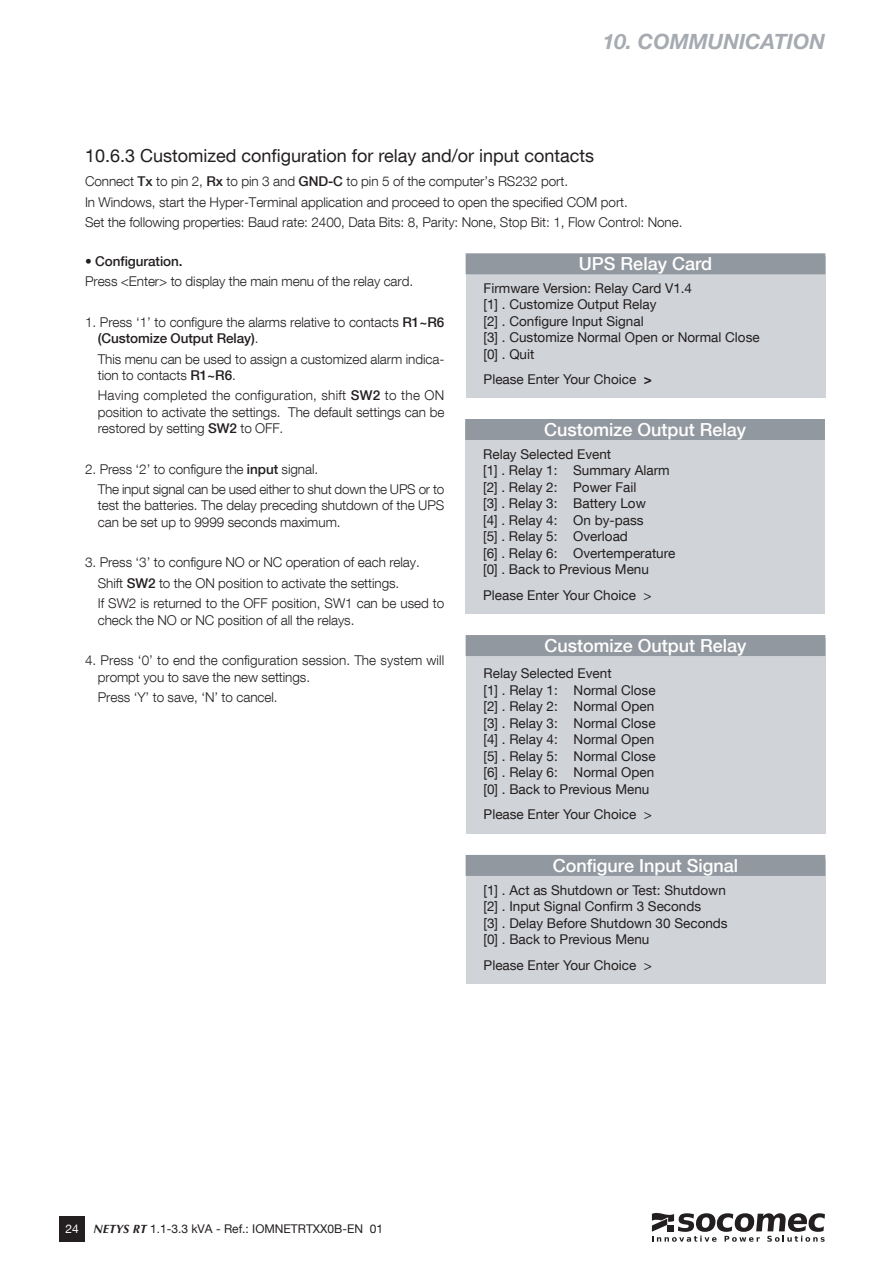
<style>
.page{position:relative;width:893px;height:1263px;background:#fff}
.page>*{position:absolute;margin:0;border:0;box-sizing:border-box;transform-origin:0 0}
.t1{font:italic 700 21px "Helvetica Neue LT Com";color:#a6abb1}
.t2{font:500 18px "Helvetica Neue LT Com";color:#fff}
.t3{font:18px "Helvetica Neue LT Com";color:#231f20}
.t4{font:300 13.5px/16.2px "Helvetica Neue LT Com";letter-spacing:-.005em;color:#231f20}
.t5{font:13.5px/16.5px "Helvetica Neue LT Com";color:#231f20}
.t6{font:500 13.5px "Helvetica Neue LT Com";letter-spacing:-.005em;color:#231f20}
.t7{font:12px "Helvetica Neue LT Com";color:#231f20}
.s1{font-weight:500}
.s2{font-weight:700}
.s3{color:#fff}
.s4{font-family:"Optima LT Std";font-weight:700;font-style:italic}
</style>
<div class="page">
<div style="left:60px;top:1216px;width:25px;height:26px;background:#231f20"></div>
<svg style="left:652px;top:1212px;width:173px;height:30px"></svg>
<div style="left:667px;top:1225px;width:7px;height:6px;background:#231f20"></div>
<div style="left:466px;top:257px;width:359px;height:141px;background:#d0d3d7"></div>
<div style="left:466px;top:253px;width:359px;height:21px;background:#92989f"></div>
<div style="left:466px;top:859px;width:359px;height:125px;background:#d0d3d7"></div>
<div style="left:466px;top:855px;width:359px;height:21px;background:#92989f"></div>
<div style="left:465px;top:423px;width:360px;height:191px;background:#d0d3d7"></div>
<div style="left:465px;top:419px;width:360px;height:21px;background:#92989f"></div>
<div style="left:466px;top:639px;width:359px;height:195px;background:#d0d3d7"></div>
<div style="left:466px;top:635px;width:359px;height:21px;background:#92989f"></div>
<h1 class="t1" style="left:603px;top:34px;width:224px">10. COMMUNICATION</h1>
<h2 class="t3" style="left:85px;top:149px;width:511px">10.6.3 Customized configuration for relay and/or input contacts</h2>
<p class="t4" style="left:85px;top:173px;width:599px;line-height:20.4px">Connect <span class="s1">Tx</span> to pin 2, <span class="s1">Rx</span> to pin 3 and <span class="s1">GND-C</span> to pin 5 of the computer’s RS232 port.<br>In Windows, start the Hyper-Terminal application and proceed to open the specified COM port.<br>Set the following properties: Baud rate: 2400, Data Bits: 8, Parity: None, Stop Bit: 1, Flow Control: None.</p>
<p class="t6" style="left:85px;top:256px;width:99px">• Configuration.</p>
<p class="t4" style="left:85px;top:275px;width:330px">Press &lt;Enter&gt; to display the main menu of the relay card.</p>
<p class="t4" style="left:98px;top:316px;width:348px;text-indent:-13px">1. Press ‘1’ to configure the alarms relative to contacts <span class="s1">R1~R6 (Customize Output Relay)</span>.</p>
<p class="t4" style="left:98px;top:353px;width:348px">This menu can be used to assign a customized alarm indica&shy;tion to contacts <span class="s1">R1~R6</span>.</p>
<p class="t4" style="left:98px;top:389px;width:348px;text-align:justify">Having completed the configuration, shift <span class="s1">SW2</span> to the ON position to activate the settings. The default settings can be restored by setting <span class="s1">SW2</span> to OFF.</p>
<p class="t4" style="left:98px;top:461px;width:348px;line-height:20.4px;text-indent:-13px">2. Press ‘2’ to configure the <span class="s1">input</span> signal.<br>The input signal can be used either to shut down the UPS or to</p>
<p class="t4" style="left:98px;top:499px;width:348px">test the batteries. The delay preceding shutdown of the UPS can be set up to 9999 seconds maximum.</p>
<p class="t4" style="left:98px;top:554px;width:348px;line-height:20.4px;text-indent:-13px">3. Press ‘3’ to configure NO or NC operation of each relay.<br>Shift <span class="s1">SW2</span> to the ON position to activate the settings.<br>If SW2 is returned to the OFF position, SW1 can be used to</p>
<p class="t4" style="left:98px;top:614px;width:258px">check the NO or NC position of all the relays.</p>
<p class="t4" style="left:98px;top:654px;width:348px;text-indent:-13px">4. Press ‘0’ to end the configuration session. The system will prompt you to save the new settings.</p>
<p class="t4" style="left:98px;top:691px;width:181px">Press ‘Y’ to save, ‘N’ to cancel.</p>
<h2 class="t2" style="left:579px;top:257px;width:135px">UPS Relay Card</h2>
<p class="t5" style="left:484px;top:282px;width:278px">Firmware Version: Relay Card V1.4<br>[1] . Customize Output Relay<br>[2] . Configure Input Signal<br>[3] . Customize Normal Open or Normal Close [0] . Quit</p>
<p class="t5" style="left:484px;top:373px;width:170px">Please Enter Your Choice <span class="s2">&gt;</span></p>
<h2 class="t2" style="left:544px;top:423px;width:204px">Customize Output Relay</h2>
<p class="t5" style="left:483px;top:447px;width:194px">Relay Selected Event<br>[1] . Relay 1: Summary Alarm [2] . Relay 2: Power Fail<br>[3] . Relay 3: Battery Low<br>[4] . Relay 4: On by-pass<br>[5] . Relay 5: Overload<br>[6] . Relay 6: Overtemperature [0] . Back to Previous Menu</p>
<p class="t5" style="left:483px;top:588px;width:170px">Please Enter Your Choice &gt;</p>
<h2 class="t2" style="left:544px;top:639px;width:204px">Customize Output Relay</h2>
<p class="t5" style="left:484px;top:667px;width:174px">Relay Selected Event<br>[1] . Relay 1: Normal Close [2] . Relay 2: Normal Open [3] . Relay 3: Normal Close [4] . Relay 4: Normal Open [5] . Relay 5: Normal Close [6] . Relay 6: Normal Open [0] . Back to Previous Menu</p>
<p class="t5" style="left:484px;top:808px;width:170px">Please Enter Your Choice &gt;</p>
<h2 class="t2" style="left:553px;top:859px;width:187px">Configure Input Signal</h2>
<p class="t5" style="left:484px;top:883px;width:246px">[1] . Act as Shutdown or Test: Shutdown [2] . Input Signal Confirm 3 Seconds<br>[3] . Delay Before Shutdown 30 Seconds [0] . Back to Previous Menu</p>
<p class="t5" style="left:484px;top:958px;width:170px">Please Enter Your Choice &gt;</p>
<p class="t7" style="left:66px;top:1225px;width:319px"><span class="s3">24</span> <span class="s4">NETYS RT</span> 1.1-3.3 kVA - Ref.: IOMNETRTXX0B-EN 01</p>
</div>
